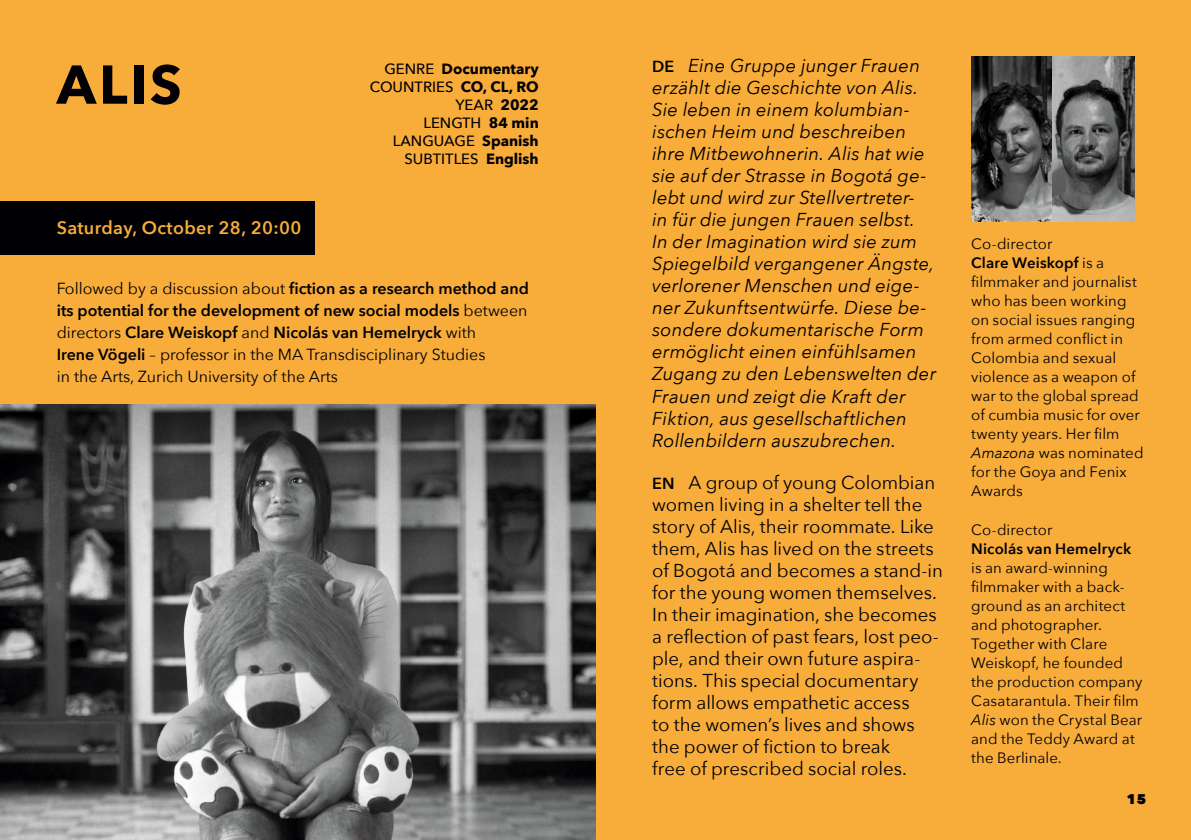
<style>
.page{position:relative;width:1191px;height:840px;background:#fff}
.page>*{position:absolute;margin:0;border:0;box-sizing:border-box;transform-origin:0 0}
.t1{font:700 54px "Avenir Next";color:#000005}
.t2{font:italic 18.6px/22px "Avenir Next";letter-spacing:.005em;color:#000}
.t3{font:18.6px/22px "Avenir Next";color:#000005}
.t4{font:600 18px "Avenir Next";letter-spacing:.02em;color:#f8ac3a}
.t5{font:16px/22px "Avenir Next";color:#000005}
.t6{font:15px/19px "Avenir Next";letter-spacing:.005em;color:#000005}
.t7{font:600 15px "Avenir Next";letter-spacing:.01em;color:#000005}
.t8{font:700 14.8px/18px "Avenir Next";color:#000005;text-align:right}
.t9{font:800 14px "Avenir Next";color:#000005}
.s1{font-weight:500}
.s2{font-weight:600}
.s3{font-weight:600;font-style:normal;font-size:16px}
.s4{font-weight:600;font-size:16px}
.s5{font-style:italic}
</style>
<div class="page">
<div style="left:0;top:0;width:1191px;height:839px;background:#f8ac3a"></div>
<img style="left:0;top:404px;width:595px;height:435px">
<div style="left:0;top:201px;width:314px;height:54px;background:#000005"></div>
<img style="left:971px;top:57px;width:163px;height:164px">
<h1 class="t1" style="left:57px;top:38px;width:127px">ALIS</h1>
<p class="t8" style="left:370px;top:59px;width:170px"><span class="s1">GENRE</span> Documentary<br><span class="s1">COUNTRIES</span> CO, CL, RO<br><span class="s1">YEAR</span> 2022<br><span class="s1">LENGTH</span> 84 min<br><span class="s1">LANGUAGE</span> Spanish<br><span class="s1">SUBTITLES</span> English</p>
<p class="t4" style="left:57px;top:212px;width:246px">Saturday, October 28, 20:00</p>
<p class="t5" style="left:57px;top:277px;width:473px">Followed by a discussion about <span class="s2">fiction as a research method and its potential for the development of new social models</span> between directors <span class="s2">Clare Weiskopf</span> and <span class="s2">Nicolás van Hemelryck</span> with<br><span class="s2">Irene Vögeli</span> – professor in the MA Transdisciplinary Studies<br>in the Arts, Zurich University of the Arts</p>
<p class="t2" style="left:652px;top:54px;width:285px"><span class="s3">DE</span> Eine Gruppe junger Frauen erzählt die Geschichte von Alis.<br>Sie leben in einem kolumbian&shy;ischen Heim und beschreiben ihre Mitbewohnerin. Alis hat wie sie auf der Strasse in Bogotá ge&shy;lebt und wird zur Stellvertreter-<br>in für die jungen Frauen selbst.<br>In der Imagination wird sie zum<br>Spiegelbild vergangener Ängste, verlorener Menschen und eige&shy;ner Zukunftsentwürfe. Diese be&shy;sondere dokumentarische Form ermöglicht einen einfühlsamen<br>Zugang zu den Lebenswelten der<br>Frauen und zeigt die Kraft der<br>Fiktion, aus gesellschaftlichen<br>Rollenbildern auszubrechen.</p>
<p class="t3" style="left:652px;top:470px;width:292px"><span class="s4">EN</span> A group of young Colombian women living in a shelter tell the story of Alis, their roommate. Like them, Alis has lived on the streets of Bogotá and becomes a stand-in for the young women themselves.<br>In their imagination, she becomes a reflection of past fears, lost peo&shy;ple, and their own future aspira&shy;tions. This special documentary form allows empathetic access<br>to the women’s lives and shows the power of fiction to break<br>free of prescribed social roles.</p>
<p class="t6" style="left:971px;top:234px;width:174px">Co-director<br><span class="s2">Clare Weiskopf</span> is a filmmaker and journalist who has been working on social issues ranging from armed conflict in<br>Colombia and sexual violence as a weapon of war to the global spread of cumbia music for over twenty years. Her film<br><span class="s5">Amazona</span> was nominated for the Goya and Fenix<br>Awards</p>
<p class="t6" style="left:971px;top:519px;width:83px">Co-director</p>
<p class="t7" style="left:971px;top:535px;width:162px">Nicolás van Hemelryck</p>
<p class="t6" style="left:971px;top:557px;width:173px">is an award-winning filmmaker with a back&shy;ground as an architect and photographer.<br>Together with Clare<br>Weiskopf, he founded the production company<br>Casatarantula. Their film<br><span class="s5">Alis</span> won the Crystal Bear and the Teddy Award at the Berlinale.</p>
<p class="t9" style="left:1126px;top:790px;width:21px">15</p>
</div>
